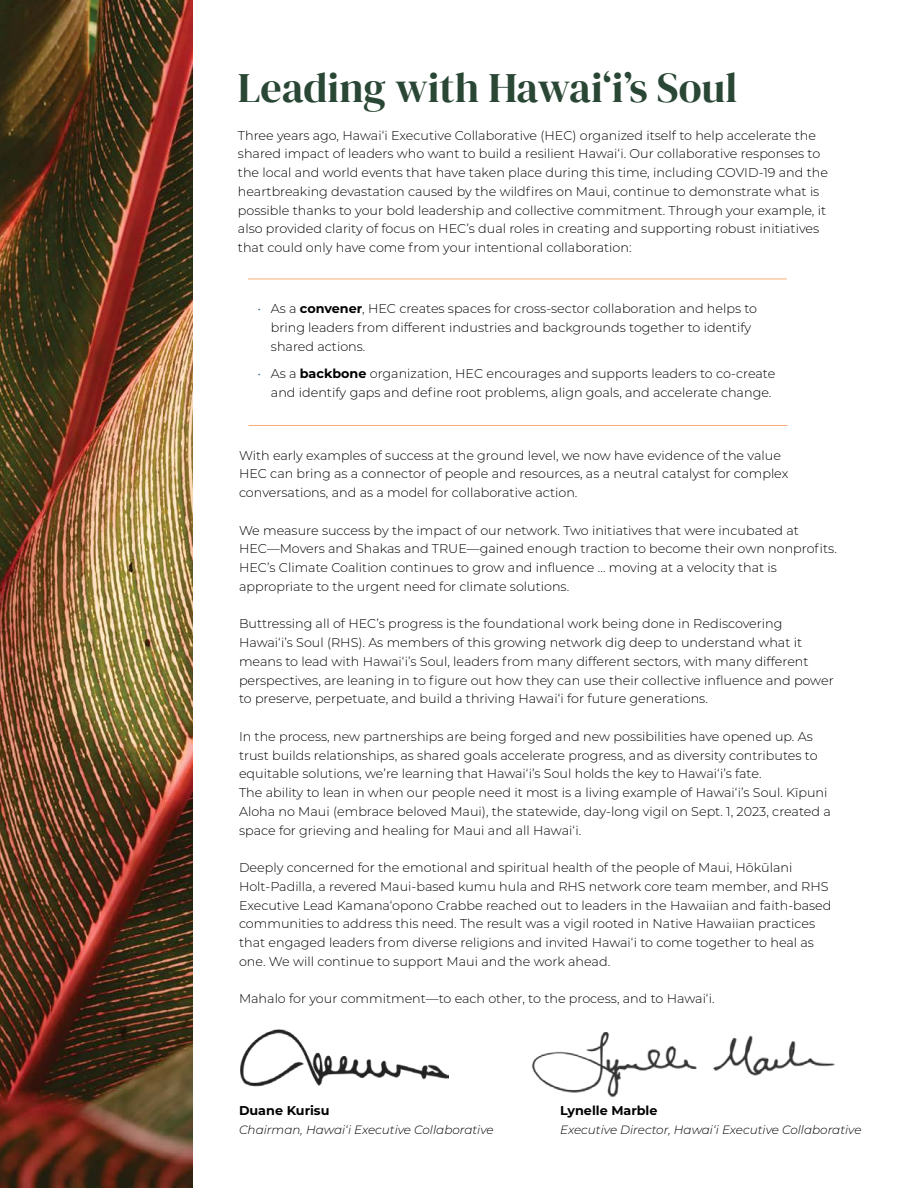
<style>
.page{position:relative;width:918px;height:1188px;background:#fff}
.page>*{position:absolute;margin:0;border:0;box-sizing:border-box;transform-origin:0 0}
.body{font:42px "DM Serif Display";color:#2a4735}
.body-2{font:300 12.75px/18.8px "Montserrat";color:#000}
.body-3{font:700 12.75px "Montserrat";color:#000}
.body-4{font:italic 300 12px "Montserrat";color:#000}
.s1{color:#216280}
.s2{font-weight:700}
</style>
<div class="page">
<img style="left:0;top:0;width:192px;height:1188px">
<img style="left:240px;top:1029px;width:209px;height:58px">
<img style="left:531px;top:1032px;width:304px;height:65px">
<hr style="left:248px;top:279px;width:539px;height:1px;background:#faac76">
<hr style="left:248px;top:425px;width:539px;height:1px;background:#faac76">
<p class="body" style="left:238px;top:64px;width:501px">Leading with Hawai‘i’s Soul</p>
<p class="body-2" style="left:238px;top:125px;width:592px">Three years ago, Hawai‘i Executive Collaborative (HEC) organized itself to help accelerate the shared impact of leaders who want to build a resilient Hawai‘i. Our collaborative responses to the local and world events that have taken place during this time, including COVID-19 and the heartbreaking devastation caused by the wildfires on Maui, continue to demonstrate what is possible thanks to your bold leadership and collective commitment. Through your example, it also provided clarity of focus on HEC’s dual roles in creating and supporting robust initiatives that could only have come from your intentional collaboration:</p>
<p class="body-2" style="left:271px;top:299px;width:488px;text-indent:-14px"><span class="s1">•</span> As a <span class="s2">convener</span>, HEC creates spaces for cross-sector collaboration and helps to bring leaders from different industries and backgrounds together to identify shared actions.</p>
<p class="body-2" style="left:257px;top:364px;width:519px;text-align:right"><span class="s1">•</span> As a <span class="s2">backbone</span> organization, HEC encourages and supports leaders to co-create and identify gaps and define root problems, align goals, and accelerate change.</p>
<p class="body-2" style="left:239px;top:445px;width:551px">With early examples of success at the ground level, we now have evidence of the value<br>HEC can bring as a connector of people and resources, as a neutral catalyst for complex conversations, and as a model for collaborative action.</p>
<p class="body-2" style="left:239px;top:520px;width:599px">We measure success by the impact of our network. Two initiatives that were incubated at HEC—Movers and Shakas and TRUE—gained enough traction to become their own nonprofits.<br>HEC’s Climate Coalition continues to grow and influence … moving at a velocity that is appropriate to the urgent need for climate solutions.</p>
<p class="body-2" style="left:239px;top:614px;width:596px">Buttressing all of HEC’s progress is the foundational work being done in Rediscovering Hawai‘i’s Soul (RHS). As members of this growing network dig deep to understand what it means to lead with Hawai‘i’s Soul, leaders from many different sectors, with many different perspectives, are leaning in to figure out how they can use their collective influence and power to preserve, perpetuate, and build a thriving Hawai‘i for future generations.</p>
<p class="body-2" style="left:239px;top:727px;width:580px">In the process, new partnerships are being forged and new possibilities have opened up. As trust builds relationships, as shared goals accelerate progress, and as diversity contributes to equitable solutions, we’re learning that Hawai‘i’s Soul holds the key to Hawai‘i’s fate.</p>
<p class="body-2" style="left:239px;top:783px;width:593px">The ability to lean in when our people need it most is a living example of Hawai‘i’s Soul. Kīpuni<br>Aloha no Maui (embrace beloved Maui), the statewide, day-long vigil on Sept. 1, 2023, created a space for grieving and healing for Maui and all Hawai‘i.</p>
<p class="body-2" style="left:239px;top:858px;width:594px">Deeply concerned for the emotional and spiritual health of the people of Maui, Hōkūlani Holt-Padilla, a revered Maui-based kumu hula and RHS network core team member, and RHS Executive Lead Kamana‘opono Crabbe reached out to leaders in the Hawaiian and faith-based communities to address this need. The result was a vigil rooted in Native Hawaiian practices that engaged leaders from diverse religions and invited Hawai‘i to come together to heal as one. We will continue to support Maui and the work ahead.</p>
<p class="body-2" style="left:239px;top:989px;width:477px">Mahalo for your commitment—to each other, to the process, and to Hawai‘i.</p>
<p class="body-3" style="left:239px;top:1101px;width:92px">Duane Kurisu</p>
<p class="body-4" style="left:239px;top:1121px;width:256px">Chairman, Hawai‘i Executive Collaborative</p>
<p class="body-3" style="left:560px;top:1102px;width:99px">Lynelle Marble</p>
<p class="body-4" style="left:560px;top:1122px;width:303px">Executive Director, Hawai‘i Executive Collaborative</p>
</div>
